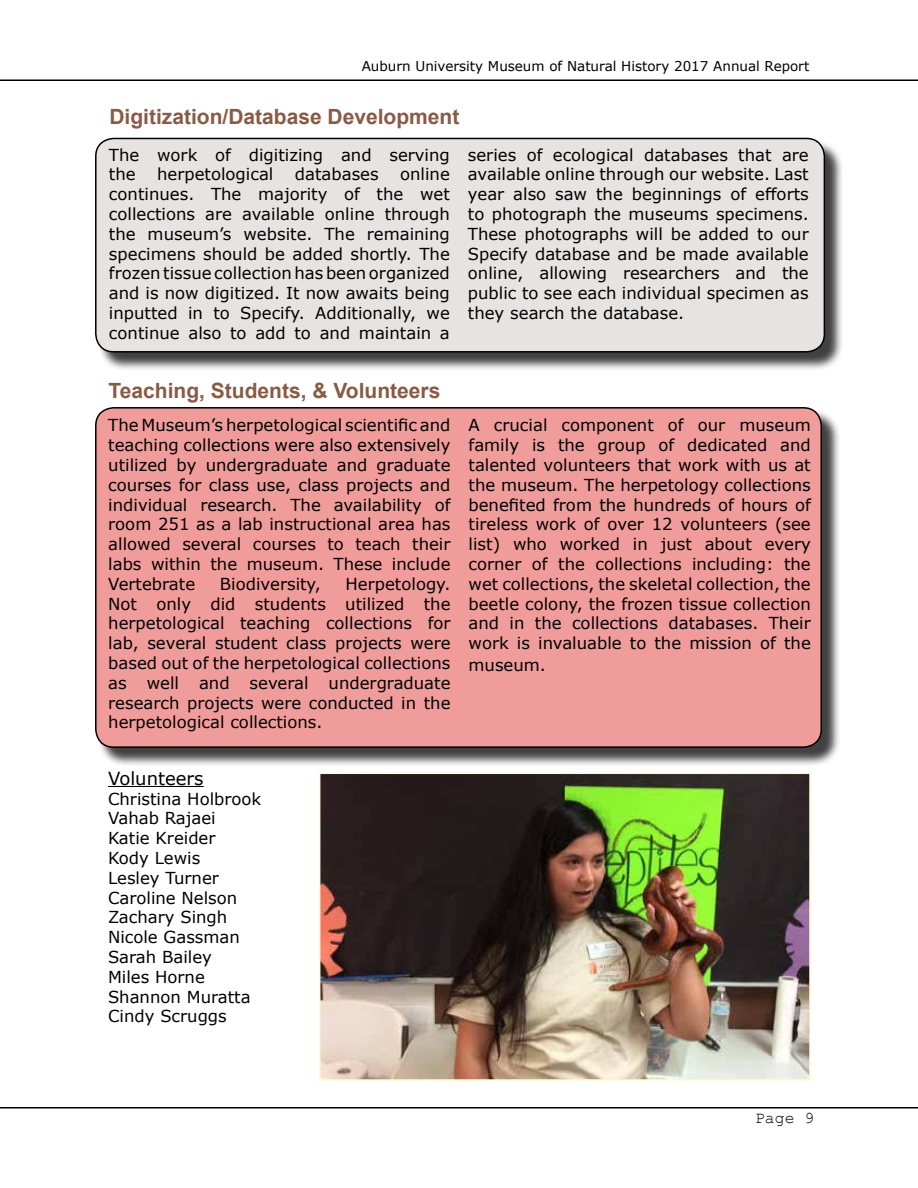
<style>
.page{position:relative;width:918px;height:1188px;background:#fff}
.page>*{position:absolute;margin:0;border:0;box-sizing:border-box;transform-origin:0 0}
.t1{font:700 21px "Arial";color:#895a44}
.t2{font:18px "Verdana";color:#000}
.t3{font:16.5px/19.8px "Verdana";color:#000;text-align:justify}
.t4{font:16.5px "Courier New";color:#000}
.t5{font:13.5px "Verdana";color:#000}
</style>
<div class="page">
<hr style="left:0;top:80px;width:918px;height:1px;background:#000">
<hr style="left:0;top:1107px;width:918px;height:1px;background:#000">
<div style="left:97px;top:140px;width:747px;height:231px;background:#000;opacity:.75"></div>
<div style="left:96px;top:138px;width:728px;height:214px;background:#e7e3e3;border-radius:18px"></div>
<div style="left:95px;top:138px;width:730px;height:215px;border:2px solid #000;border-radius:18px"></div>
<div style="left:97px;top:409px;width:744px;height:358px;background:#000;opacity:.75"></div>
<div style="left:96px;top:408px;width:725px;height:339px;background:#f09c9b;border-radius:18px"></div>
<div style="left:95px;top:407px;width:727px;height:341px;border:2px solid #000;border-radius:18px"></div>
<hr style="left:108px;top:786px;width:96px;height:1px;background:#000">
<img style="left:322px;top:776px;width:486px;height:302px">
<div style="left:319px;top:773px;width:492px;height:308px;border:2px solid #fff9d9"></div>
<p class="t5" style="left:362px;top:57px;width:449px">Auburn University Museum of Natural History 2017 Annual Report</p>
<p class="t1" style="left:109px;top:102px;width:352px">Digitization/Database Development</p>
<p class="t3" style="left:109px;top:144px;width:342px">The work of digitizing and serving the</p>
<p class="t3" style="left:109px;top:164px;width:342px;text-indent:291px">online continues. The majority of the wet collections are available online through the museum’s website. The remaining specimens should be added shortly. The frozen tissue collection has been organized and is now digitized. It now awaits being inputted in to Specify. Additionally, we continue also to add to and maintain a</p>
<p class="t3" style="left:157px;top:164px;width:118px">herpetological</p>
<p class="t3" style="left:295px;top:164px;width:85px">databases</p>
<p class="t3" style="left:468px;top:144px;width:342px">series of ecological databases that are available online through our website. Last year also saw the beginnings of efforts to photograph the museums specimens.<br>These photographs will be added to our Specify database and be made available online, allowing researchers and the public to see each individual specimen as they search the database.</p>
<p class="t1" style="left:109px;top:375px;width:333px">Teaching, Students, &amp; Volunteers</p>
<p class="t3" style="left:108px;top:415px;width:344px">The Museum’s herpetological scientific and teaching collections were also extensively utilized by undergraduate and graduate courses for class use, class projects and individual research. The availability of room 251 as a lab instructional area has allowed several courses to teach their labs within the museum. These include Vertebrate</p>
<p class="t3" style="left:108px;top:574px;width:344px;text-indent:237px">Herpetology.<br>Not only did students utilized the herpetological teaching collections for lab, several student class projects were based out of the herpetological collections as well and several undergraduate research projects were conducted in the herpetological collections.</p>
<p class="t3" style="left:220px;top:574px;width:102px">Biodiversity,</p>
<p class="t2" style="left:108px;top:766px;width:97px">Volunteers</p>
<p class="t3" style="left:108px;top:789px;width:155px;text-align:left">Christina Holbrook<br>Vahab Rajaei<br>Katie Kreider<br>Kody Lewis<br>Lesley Turner<br>Caroline Nelson<br>Zachary Singh<br>Nicole Gassman<br>Sarah Bailey<br>Miles Horne<br>Shannon Muratta<br>Cindy Scruggs</p>
<p class="t3" style="left:469px;top:415px;width:344px">A crucial component of our museum family is the group of dedicated and talented volunteers that work with us at the museum. The herpetology collections benefited from the hundreds of hours of tireless work of over 12 volunteers (see list) who worked in just about every corner of the collections including: the wet collections, the skeletal collection, the beetle colony, the frozen tissue collection and in the collections databases. Their work is invaluable to the mission of the</p>
<p class="t3" style="left:469px;top:655px;width:79px">museum.</p>
<p class="t4" style="left:755px;top:1108px;width:61px">Page 9</p>
</div>
